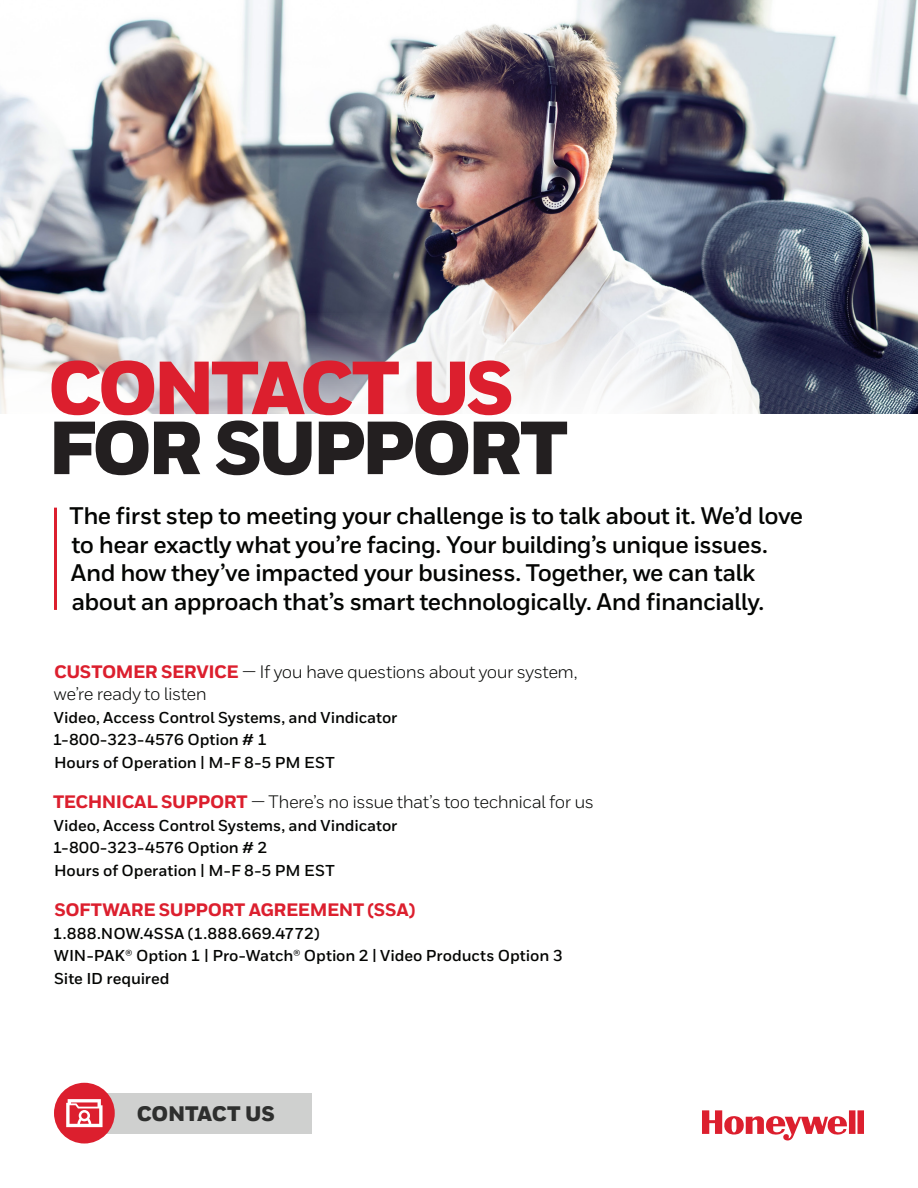
<style>
.page{position:relative;width:918px;height:1188px;background:#fff}
.page>*{position:absolute;margin:0;border:0;box-sizing:border-box;transform-origin:0 0}
.Title_50_40__T{font:900 75px "Honeywell Sans";letter-spacing:-.055em;color:#231f20}
.Title_50_40__T-2{font:900 75px "Honeywell Sans";letter-spacing:-.055em;color:#dc1f2e}
.Intro_Body{font:700 24px/28.5px "Honeywell Sans";letter-spacing:-.03em;color:#040503}
.Table__Header{font:900 21px "Honeywell Sans";letter-spacing:-.01em;color:#2e2f2e}
.Photo__Heading__18_1{font:18px/22.5px "Honeywell Sans";letter-spacing:-.03em;color:#040503}
.Photo__Heading__18_1-2{font:800 18px "Honeywell Sans";letter-spacing:-.025em;color:#dc1f2e}
.Photo__Body__11_15{font:700 15.75px "Honeywell Sans";letter-spacing:-.005em;color:#040503}
.Photo__Body__11_15-2{font:700 15.75px "Honeywell Sans";letter-spacing:.015em;color:#040503}
.s1{font-weight:800;color:#dc1f2e}
</style>
<div class="page">
<img style="left:0;top:0;width:918px;height:414px">
<hr style="left:54px;top:508px;width:3px;height:102px;background:#dc1f2e">
<svg style="left:702px;top:1110px;width:162px;height:31px"></svg>
<div style="left:94px;top:1093px;width:218px;height:40px;background:#cfd0cf"></div>
<div style="left:54px;top:1083px;width:61px;height:61px;background:#dc1f2e;border-radius:50%"></div>
<svg style="left:66px;top:1099px;width:37px;height:28px"></svg>
<svg style="left:0;top:287px;width:759px;height:127px"></svg>
<p class="Title_50_40__T-2" style="left:48px;top:342px;width:468px">CONTACT US</p>
<p class="Title_50_40__T" style="left:48px;top:402px;width:522px">FOR SUPPORT</p>
<p class="Intro_Body" style="left:69px;top:502px;width:735px">The first step to meeting your challenge is to talk about it. We’d love to hear exactly what you’re facing. Your building’s unique issues.<br>And how they’ve impacted your business. Together, we can talk about an approach that’s smart technologically. And financially.</p>
<p class="Photo__Heading__18_1" style="left:54px;top:660px;width:525px"><span class="s1">CUSTOMER SERVICE</span> — If you have questions about your system, we’re ready to listen</p>
<p class="Photo__Body__11_15" style="left:54px;top:708px;width:345px">Video, Access Control Systems, and Vindicator</p>
<p class="Photo__Body__11_15" style="left:53px;top:730px;width:216px">1-800-323-4576 Option # 1</p>
<p class="Photo__Body__11_15" style="left:54px;top:753px;width:282px">Hours of Operation | M-F 8-5 PM EST</p>
<p class="Photo__Heading__18_1" style="left:53px;top:791px;width:542px"><span class="s1">TECHNICAL SUPPORT</span> — There’s no issue that’s too technical for us</p>
<p class="Photo__Body__11_15" style="left:54px;top:816px;width:345px">Video, Access Control Systems, and Vindicator</p>
<p class="Photo__Body__11_15" style="left:53px;top:838px;width:216px">1-800-323-4576 Option # 2</p>
<p class="Photo__Body__11_15" style="left:54px;top:861px;width:282px">Hours of Operation | M-F 8-5 PM EST</p>
<p class="Photo__Heading__18_1-2" style="left:54px;top:899px;width:363px">SOFTWARE SUPPORT AGREEMENT (SSA)</p>
<p class="Photo__Body__11_15-2" style="left:53px;top:924px;width:269px">1.888.NOW.4SSA (1.888.669.4772)</p>
<p class="Photo__Body__11_15" style="left:54px;top:946px;width:510px">WIN-PAK® Option 1 | Pro-Watch® Option 2 | Video Products Option 3</p>
<p class="Photo__Body__11_15" style="left:54px;top:969px;width:117px">Site ID required</p>
<p class="Table__Header" style="left:137px;top:1101px;width:140px">CONTACT US</p>
</div>
